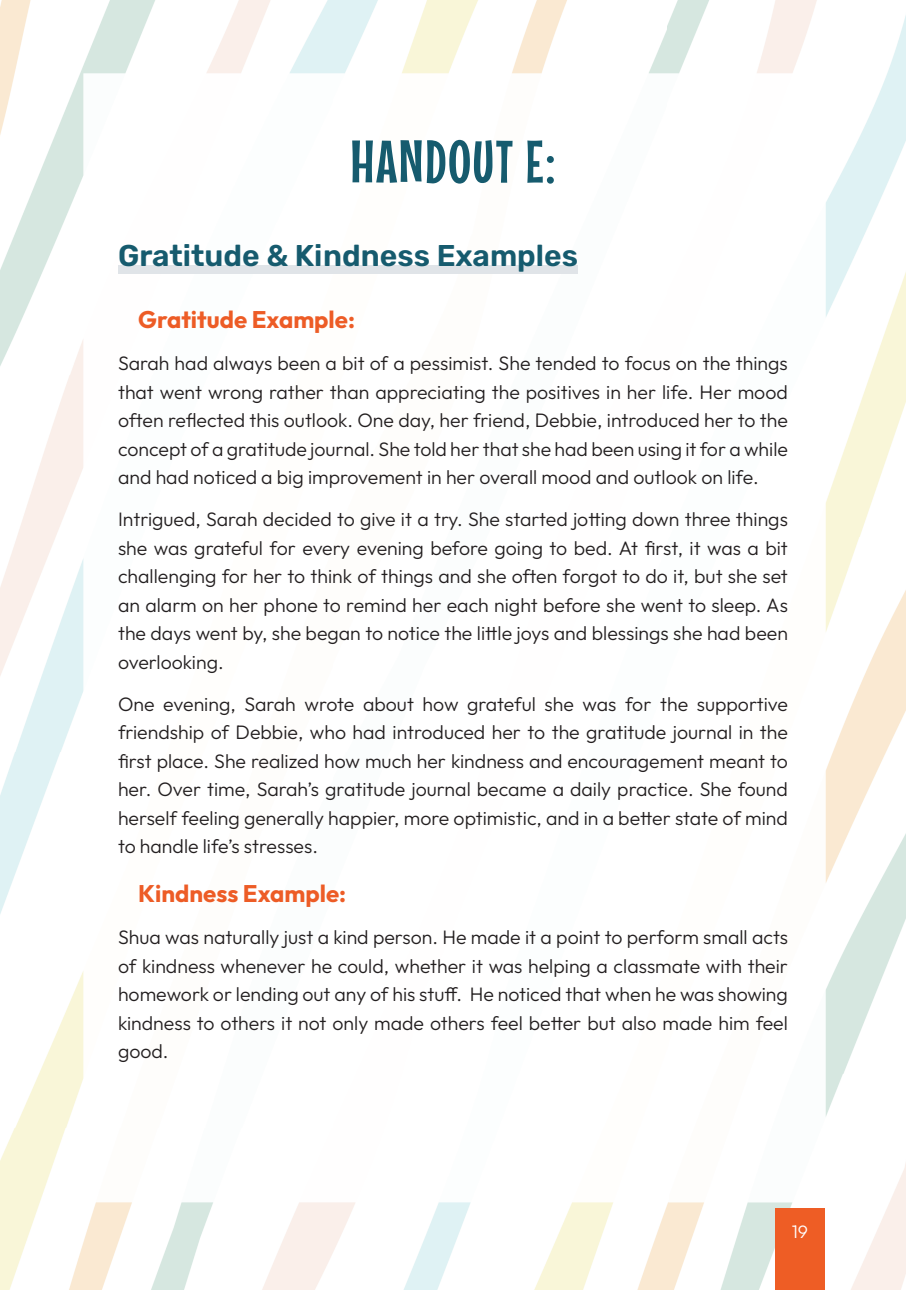
<style>
.page{position:relative;width:906px;height:1290px;background:#fff}
.page>*{position:absolute;margin:0;border:0;box-sizing:border-box;transform-origin:0 0}
.t1{font:60px "Mouse Memoirs";letter-spacing:.025em;color:#165b6e}
.t2{font:600 30px "Rubik";color:#165b6e}
.t3{font:700 24px "Outfit";color:#ed5c26}
.t4{font:300 19.5px/28.5px "Outfit";color:#231f20;text-align:justify}
.t5{font:300 18px "Outfit";color:#fff}
</style>
<div class="page">
<img style="left:0;top:0;width:906px;height:1290px">
<div style="left:775px;top:1209px;width:50px;height:81px;background:#ee5d25"></div>
<div style="left:118px;top:265px;width:460px;height:8px;background:#e0e4e8"></div>
<h1 class="t1" style="left:350px;top:126px;width:207px">HANDOUT E:</h1>
<h2 class="t2" style="left:118px;top:239px;width:461px">Gratitude &amp; Kindness Examples</h2>
<p class="t3" style="left:138px;top:306px;width:218px">Gratitude Example:</p>
<p class="t4" style="left:118px;top:349px;width:671px">Sarah had always been a bit of a pessimist. She tended to focus on the things that went wrong rather than appreciating the positives in her life. Her mood often reflected this outlook. One day, her friend, Debbie, introduced her to the concept of a gratitude journal. She told her that she had been using it for a while and had noticed a big improvement in her overall mood and outlook on life.</p>
<p class="t4" style="left:118px;top:505px;width:671px">Intrigued, Sarah decided to give it a try. She started jotting down three things she was grateful for every evening before going to bed. At first, it was a bit challenging for her to think of things and she often forgot to do it, but she set an alarm on her phone to remind her each night before she went to sleep. As the days went by, she began to notice the little joys and blessings she had been overlooking.</p>
<p class="t4" style="left:118px;top:689px;width:671px">One evening, Sarah wrote about how grateful she was for the supportive friendship of Debbie, who had introduced her to the gratitude journal in the first place. She realized how much her kindness and encouragement meant to her. Over time, Sarah’s gratitude journal became a daily practice. She found herself feeling generally happier, more optimistic, and in a better state of mind to handle life’s stresses.</p>
<p class="t3" style="left:138px;top:880px;width:209px">Kindness Example:</p>
<p class="t4" style="left:118px;top:923px;width:671px">Shua was naturally just a kind person. He made it a point to perform small acts of kindness whenever he could, whether it was helping a classmate with their homework or lending out any of his stuff. He noticed that when he was showing kindness to others it not only made others feel better but also made him feel good.</p>
<p class="t5" style="left:791px;top:1221px;width:18px">19</p>
</div>
